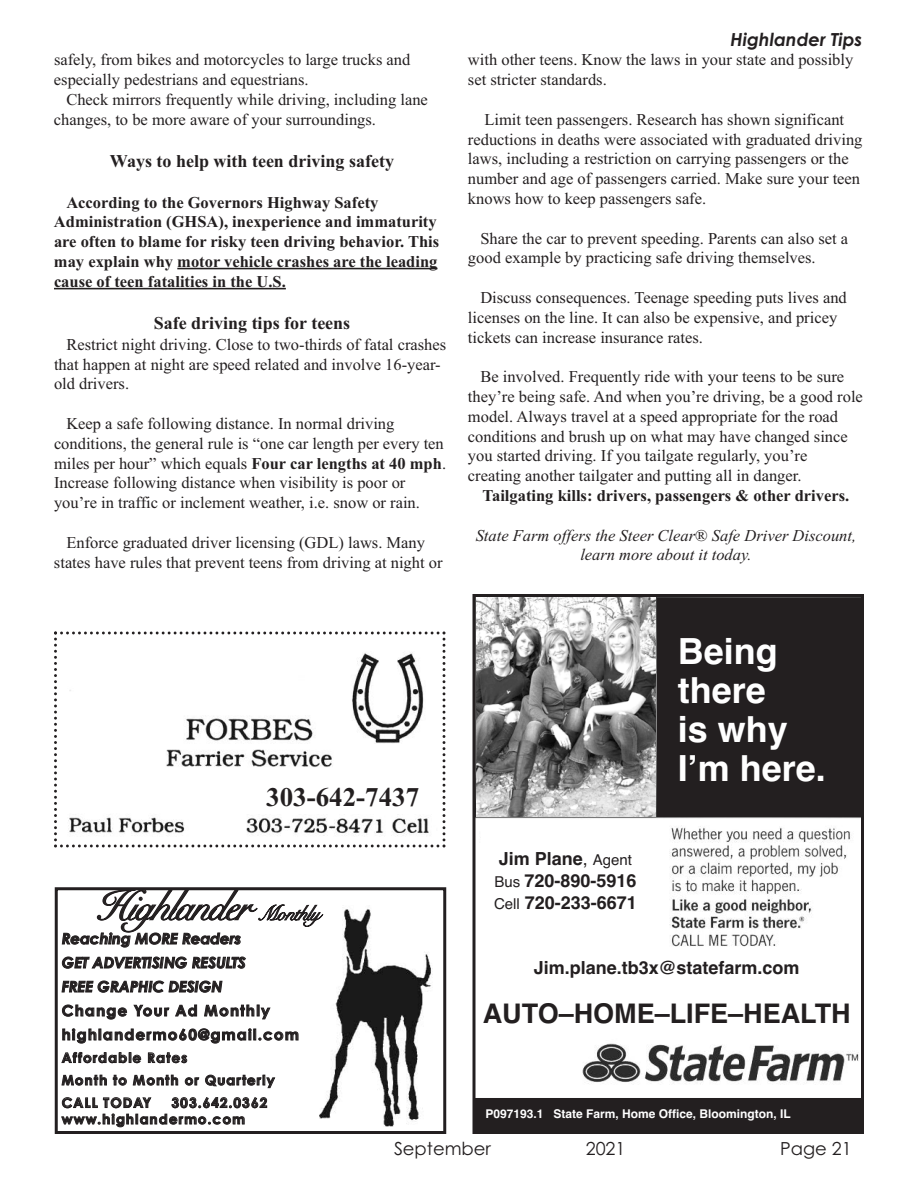
<style>
.page{position:relative;width:918px;height:1188px;background:#fff}
.page>*{position:absolute;margin:0;border:0;box-sizing:border-box;transform-origin:0 0}
.t1{font:42px "Snell Roundhand";letter-spacing:-.05em;color:#231f20}
.t2{font:700 36px/39px "Helvetica";color:#fff}
.t3{font:700 27px "Helvetica";color:#231f20}
.t4{font:700 27px "Times New Roman";color:#231f20}
.t5{font:700 18px/21.6px "Helvetica";color:#231f20}
.t6{font:18px "Times New Roman PS Bold MT TT";color:#231f20}
.t7{font:18px "Century Gothic";color:#231f20}
.t8{font:italic 700 18px "Century Gothic";color:#231f20}
.t9{font:16.5px/19.8px "Times New Roman";color:#231f20}
.t10{font:16.5px/19.8px "Times New Roman PS Bold MT TT";color:#231f20}
.t11{font:16.5px/19.8px "Times New Roman PS Italic MT TT";color:#231f20;text-align:center}
.t12{font:15px/24px "Century Gothic Bold Italic TT";color:#231f20}
.t13{font:13.5px/22.5px "Century Gothic Bold TT";letter-spacing:.09em;color:#231f20}
.t14{font:700 12px "Helvetica";color:#fff}
.s1{font-family:"Times New Roman PS Bold MT TT"}
.s2{font-size:21px}
.s3{font-family:"Century Gothic Bold TT"}
.s4{font-weight:400}
.s5{font-weight:400;font-size:15px}
</style>
<div class="page">
<hr style="left:177px;top:268px;width:260px;height:1px;background:#231f20">
<hr style="left:54px;top:288px;width:232px;height:1px;background:#231f20">
<svg style="left:54px;top:632px;width:392px;height:215px"></svg>
<div style="left:244px;top:788px;width:197px;height:26px;background:#fff"></div>
<img style="left:476px;top:598px;width:384px;height:486px">
<div style="left:472px;top:594px;width:392px;height:540px;border:3px solid #231f20"></div>
<img style="left:476px;top:598px;width:180px;height:219px">
<div style="left:658px;top:598px;width:203px;height:219px;background:#231f20"></div>
<div style="left:481px;top:830px;width:169px;height:102px;background:#fff"></div>
<div style="left:476px;top:960px;width:381px;height:71px;background:#fff"></div>
<div style="left:476px;top:1098px;width:385px;height:33px;background:#231f20"></div>
<img style="left:320px;top:909px;width:111px;height:218px">
<div style="left:55px;top:887px;width:391px;height:247px;border:3px solid #231f20"></div>
<p class="t9" style="left:54px;top:50px;width:358px">safely, from bikes and motorcycles to large trucks and</p>
<p class="t9" style="left:54px;top:70px;width:256px">especially pedestrians and equestrians.</p>
<p class="t9" style="left:66px;top:89px;width:363px">Check mirrors frequently while driving, including lane</p>
<p class="t9" style="left:54px;top:109px;width:324px">changes, to be more aware of your surroundings.</p>
<p class="t6" style="left:110px;top:150px;width:286px">Ways to help with teen driving safety</p>
<p class="t10" style="left:54px;top:192px;width:387px;text-indent:12px">According to the Governors Highway Safety Administration (GHSA), inexperience and immaturity are often to blame for risky teen driving behavior. This may explain why motor vehicle crashes are the leading cause of teen fatalities in the U.S.</p>
<p class="t6" style="left:154px;top:312px;width:198px">Safe driving tips for teens</p>
<p class="t9" style="left:54px;top:334px;width:394px;text-indent:12px">Restrict night driving. Close to two-thirds of fatal crashes that happen at night are speed related and involve 16-year&shy;old drivers.</p>
<p class="t9" style="left:54px;top:413px;width:394px;text-indent:12px">Keep a safe following distance. In normal driving conditions, the general rule is “one car length per every ten miles per hour” which equals <span class="s1">Four car lengths at 40 mph</span>.<br>Increase following distance when visibility is poor or you’re in traffic or inclement weather, i.e. snow or rain.</p>
<p class="t9" style="left:54px;top:532px;width:390px;text-align:center">Enforce graduated driver licensing (GDL) laws. Many states have rules that prevent teens from driving at night or</p>
<p class="t8" style="left:730px;top:29px;width:134px">Highlander Tips</p>
<p class="t9" style="left:468px;top:50px;width:387px">with other teens. Know the laws in your state and possibly set stricter standards.</p>
<p class="t9" style="left:468px;top:109px;width:396px;text-indent:17px">Limit teen passengers. Research has shown significant reductions in deaths were associated with graduated driving laws, including a restriction on carrying passengers or the number and age of passengers carried. Make sure your teen knows how to keep passengers safe.</p>
<p class="t9" style="left:468px;top:228px;width:382px;text-indent:12px">Share the car to prevent speeding. Parents can also set a good example by practicing safe driving themselves.</p>
<p class="t9" style="left:468px;top:287px;width:380px;text-indent:12px">Discuss consequences. Teenage speeding puts lives and licenses on the line. It can also be expensive, and pricey tickets can increase insurance rates.</p>
<p class="t9" style="left:480px;top:367px;width:365px">Be involved. Frequently ride with your teens to be sure</p>
<p class="t9" style="left:468px;top:386px;width:396px">they’re being safe. And when you’re driving, be a good role</p>
<p class="t9" style="left:468px;top:406px;width:372px">model. Always travel at a speed appropriate for the road</p>
<p class="t9" style="left:468px;top:426px;width:381px">conditions and brush up on what may have changed since</p>
<p class="t9" style="left:468px;top:446px;width:341px">you started driving. If you tailgate regularly, you’re</p>
<p class="t9" style="left:468px;top:466px;width:335px">creating another tailgater and putting all in danger.</p>
<p class="t10" style="left:483px;top:485px;width:368px">Tailgating kills: drivers, passengers &amp; other drivers.</p>
<p class="t11" style="left:476px;top:525px;width:382px">State Farm offers the Steer Clear® Safe Driver Discount, learn more about it today.</p>
<p class="t4" style="left:266px;top:781px;width:154px">303-642-7437</p>
<p class="t1" style="left:96px;top:882px;width:226px">Highlander <span class="s2">Monthly</span></p>
<p class="t12" style="left:62px;top:927px;width:239px">Reaching MORE Readers<br>GET ADVERTISING RESULTS<br>FREE GRAPHIC DESIGN<br><span class="s3">Change Your Ad Monthly highlandermo60@gmail.com</span></p>
<p class="t13" style="left:62px;top:1047px;width:214px">Affordable Rates<br>Month to Month or Quarterly<br>CALL TODAY</p>
<p class="t13" style="left:62px;top:1095px;width:207px;line-height:16.5px;text-indent:110px">303.642.0362 www.highlandermo.com</p>
<p class="t5" style="left:494px;top:848px;width:144px">Jim Plane<span class="s4">,</span> <span class="s5">Agent<br>Bus</span> 720-890-5916<br><span class="s5">Cell</span> 720-233-6671</p>
<p class="t2" style="left:678px;top:632px;width:150px">Being there<br>is why<br>I’m here.</p>
<p class="t5" style="left:534px;top:956px;width:267px">Jim.plane.tb3x@statefarm.com</p>
<p class="t3" style="left:483px;top:998px;width:370px">AUTO–HOME–LIFE–HEALTH</p>
<p class="t14" style="left:486px;top:1107px;width:307px">P097193.1 State Farm, Home Office, Bloomington, IL</p>
<p class="t7" style="left:394px;top:1138px;width:99px">September</p>
<p class="t7" style="left:586px;top:1138px;width:41px">2021</p>
<p class="t7" style="left:780px;top:1138px;width:73px">Page 21</p>
</div>
